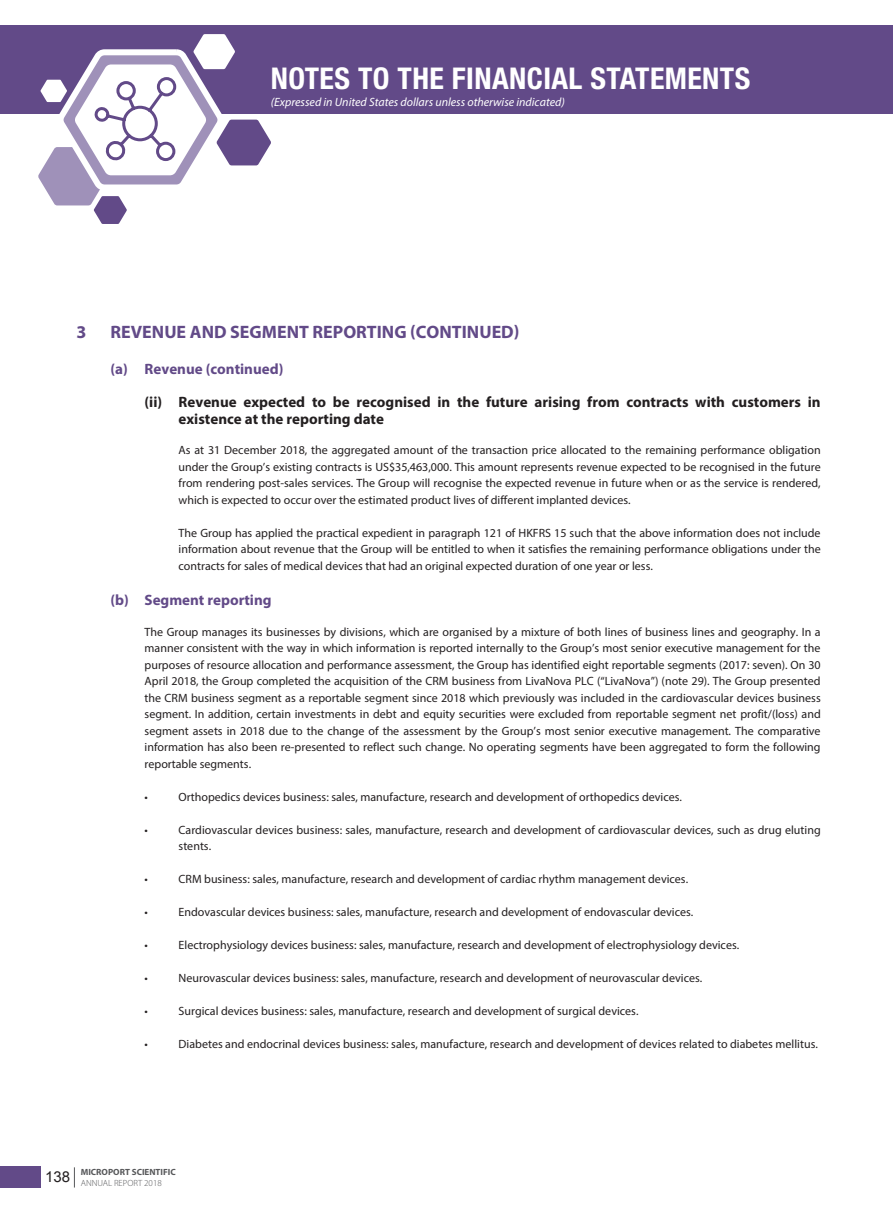
<style>
.page{position:relative;width:893px;height:1212px;background:#fff}
.page>*{position:absolute;margin:0;border:0;box-sizing:border-box;transform-origin:0 0}
.t1{font:700 condensed 30px "Helvetica Neue LT Std";letter-spacing:.015em;color:#fff}
.t2{font:700 18px "Myriad Pro";color:#624a88}
.t3{font:700 15px/16.5px "Myriad Pro";color:#231f20}
.t4{font:700 15px "Myriad Pro";color:#624a88}
.t5{font:15px "Arial";color:#231f20}
.t6{font:12px/16.5px "Myriad Pro";color:#231f20;text-align:justify}
.t7{font:italic 12px "Myriad Pro";color:#fff}
.t8{font:700 9px "Myriad Pro";color:#57585a}
.t9{font:300 9px "Myriad Pro";color:#57585a}
</style>
<div class="page">
<div style="left:0;top:26px;width:893px;height:88px;background:#624a88"></div>
<svg style="left:74px;top:1167px;width:1px;height:20px"></svg>
<div style="left:0;top:1166px;width:41px;height:21px;background:#624a88"></div>
<svg style="left:38px;top:34px;width:233px;height:190px"></svg>
<h1 class="t1" style="left:271px;top:60px;width:481px">NOTES TO THE FINANCIAL STATEMENTS</h1>
<p class="t7" style="left:271px;top:94px;width:296px">(Expressed in United States dollars unless otherwise indicated)</p>
<h2 class="t2" style="left:77px;top:320px;width:444px">3 Revenue and segment reporting (continued)</h2>
<p class="t4" style="left:111px;top:359px;width:174px">(a) Revenue (continued)</p>
<p class="t3" style="left:179px;top:393px;width:644px;text-indent:-34px">(ii) Revenue expected to be recognised in the future arising from contracts with customers in existence at the reporting date</p>
<p class="t6" style="left:179px;top:441px;width:644px">As at 31 December 2018, the aggregated amount of the transaction price allocated to the remaining performance obligation under the Group’s existing contracts is US$35,463,000. This amount represents revenue expected to be recognised in the future from rendering post-sales services. The Group will recognise the expected revenue in future when or as the service is rendered, which is expected to occur over the estimated product lives of different implanted devices.</p>
<p class="t6" style="left:179px;top:524px;width:644px">The Group has applied the practical expedient in paragraph 121 of HKFRS 15 such that the above information does not include information about revenue that the Group will be entitled to when it satisfies the remaining performance obligations under the contracts for sales of medical devices that had an original expected duration of one year or less.</p>
<p class="t4" style="left:111px;top:590px;width:163px">(b) Segment reporting</p>
<p class="t6" style="left:145px;top:623px;width:678px">The Group manages its businesses by divisions, which are organised by a mixture of both lines of business lines and geography. In a manner consistent with the way in which information is reported internally to the Group’s most senior executive management for the purposes of resource allocation and performance assessment, the Group has identified eight reportable segments (2017: seven). On 30<br>April 2018, the Group completed the acquisition of the CRM business from LivaNova PLC (“LivaNova”) (note 29). The Group presented the CRM business segment as a reportable segment since 2018 which previously was included in the cardiovascular devices business segment. In addition, certain investments in debt and equity securities were excluded from reportable segment net profit/(loss) and segment assets in 2018 due to the change of the assessment by the Group’s most senior executive management. The comparative information has also been re-presented to reflect such change. No operating segments have been aggregated to form the following reportable segments.</p>
<p class="t6" style="left:145px;top:788px;width:5px">•</p>
<p class="t6" style="left:179px;top:788px;width:505px">Orthopedics devices business: sales, manufacture, research and development of orthopedics devices.</p>
<p class="t6" style="left:145px;top:821px;width:5px">•</p>
<p class="t6" style="left:179px;top:821px;width:644px">Cardiovascular devices business: sales, manufacture, research and development of cardiovascular devices, such as drug eluting stents.</p>
<p class="t6" style="left:145px;top:870px;width:5px">•</p>
<p class="t6" style="left:179px;top:870px;width:511px">CRM business: sales, manufacture, research and development of cardiac rhythm management devices.</p>
<p class="t6" style="left:145px;top:903px;width:5px">•</p>
<p class="t6" style="left:179px;top:903px;width:516px">Endovascular devices business: sales, manufacture, research and development of endovascular devices.</p>
<p class="t6" style="left:145px;top:936px;width:5px">•</p>
<p class="t6" style="left:179px;top:936px;width:562px">Electrophysiology devices business: sales, manufacture, research and development of electrophysiology devices.</p>
<p class="t6" style="left:145px;top:969px;width:5px">•</p>
<p class="t6" style="left:179px;top:969px;width:525px">Neurovascular devices business: sales, manufacture, research and development of neurovascular devices.</p>
<p class="t6" style="left:145px;top:1002px;width:5px">•</p>
<p class="t6" style="left:179px;top:1002px;width:461px">Surgical devices business: sales, manufacture, research and development of surgical devices.</p>
<p class="t6" style="left:145px;top:1035px;width:5px">•</p>
<p class="t6" style="left:179px;top:1035px;width:641px">Diabetes and endocrinal devices business: sales, manufacture, research and development of devices related to diabetes mellitus.</p>
<p class="t5" style="left:45px;top:1167px;width:27px">138</p>
<p class="t8" style="left:81px;top:1166px;width:97px">Microport Scientific</p>
<p class="t9" style="left:81px;top:1177px;width:83px">ANNUAL REPORT 2018</p>
</div>
